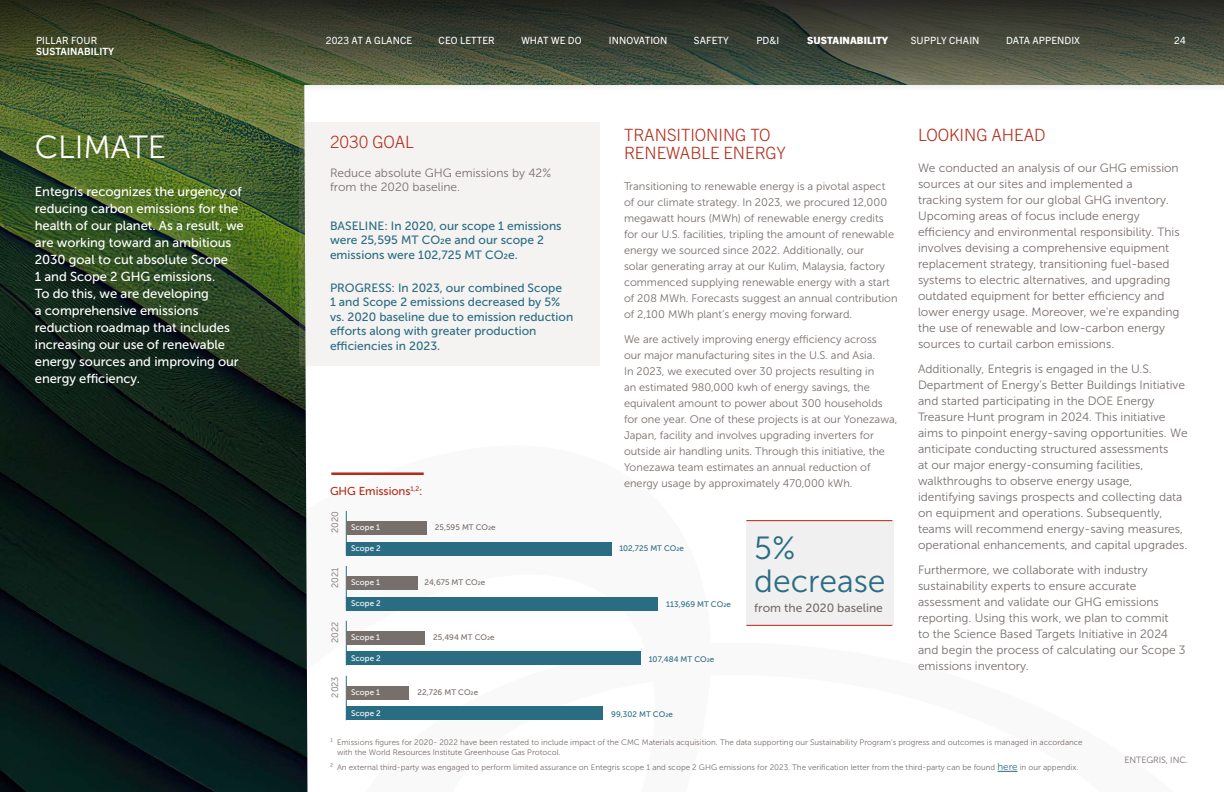
<style>
.page{position:relative;width:1224px;height:792px;background:#fff}
.page>*{position:absolute;margin:0;border:0;box-sizing:border-box;transform-origin:0 0}
.t1{font:32px/33px "Museo Sans 300";color:#296e82}
.t2{font:32px "Museo Sans 300";color:#fff}
.t3{font:300 17px/18px "Trade Gothic Next LT Pro";color:#b32d1b}
.t4{font:13px/17px "Museo Sans 500";letter-spacing:-.005em;color:#fff}
.t5{font:12px/16px "Museo Sans 300";color:#776f6b}
.t6{font:12px/14.4px "Museo Sans 500";color:#2a6d83}
.t7{font:12px "Museo Sans 500";color:#776f6b}
.t8{font:11.5px "Museo Sans 500";letter-spacing:-.005em;color:#b32d1b}
.t9{font:11px/16px "Museo Sans 300";color:#776f6b}
.t10{font:10px "Trade Gothic Next LT Pro";letter-spacing:.01em;color:#fff}
.t11{font:700 10px "Trade Gothic Next LT Pro";letter-spacing:.01em;color:#fff}
.t12{font:800 10px "Trade Gothic Next LT Pro";letter-spacing:.01em;color:#fff}
.t13{font:9.2px "Museo Sans 300";color:#776f6b}
.t14{font:9px "Museo Sans 300";letter-spacing:-.01em;color:#766d6a}
.t15{font:8px/10px "Museo Sans 300";color:#776f6b}
.t16{font:8px "Museo Sans 500";color:#2a6d83}
.t17{font:8px "Museo Sans 500";color:#fff}
.t18{font:8px "Museo Sans 500";color:#776f6b}
.s1{font-size:9.8px;color:#296e82}
</style>
<div class="page">
<img style="left:0;top:92px;width:1018px;height:700px">
<svg style="left:0;top:0;width:1224px;height:92px;background:#4b513f"></svg>
<div style="left:300px;top:122px;width:300px;height:244px;background:#f5f3f2"></div>
<svg style="left:998px;top:771px;width:20px;height:1px"></svg>
<hr style="left:346px;top:511px;width:1px;height:44px;background:#2a6d83">
<hr style="left:346px;top:566px;width:1px;height:44px;background:#2a6d83">
<hr style="left:346px;top:621px;width:1px;height:44px;background:#2a6d83">
<hr style="left:346px;top:676px;width:1px;height:44px;background:#2a6d83">
<div style="left:346px;top:521px;width:80px;height:14px;background:#776f6b"></div>
<div style="left:346px;top:576px;width:72px;height:14px;background:#776f6b"></div>
<div style="left:346px;top:631px;width:79px;height:13px;background:#776f6b"></div>
<div style="left:346px;top:686px;width:63px;height:13px;background:#776f6b"></div>
<div style="left:346px;top:542px;width:265px;height:13px;background:#2a6d83"></div>
<div style="left:346px;top:597px;width:311px;height:13px;background:#2a6d83"></div>
<div style="left:346px;top:652px;width:295px;height:13px;background:#2a6d83"></div>
<div style="left:346px;top:707px;width:257px;height:13px;background:#2a6d83"></div>
<hr style="left:331px;top:472px;width:93px;height:3px;background:#b32d1b">
<div style="left:746px;top:520px;width:148px;height:104px;background:#f1f0f0"></div>
<hr style="left:746px;top:625px;width:146px;height:1px;background:#b92217">
<hr style="left:746px;top:520px;width:146px;height:1px;background:#b92217">
<p class="t10" style="left:36px;top:33px;width:63px">PILLAR FOUR</p>
<p class="t11" style="left:36px;top:44px;width:80px">SUSTAINABILITY</p>
<h1 class="t2" style="left:35px;top:130px;width:133px">CLIMATE</h1>
<p class="t4" style="left:35px;top:184px;width:210px">Entegris recognizes the urgency of reducing carbon emissions for the health of our planet. As a result, we are working toward an ambitious<br>2030 goal to cut absolute Scope<br>1 and Scope 2 GHG emissions.<br>To do this, we are developing<br>a comprehensive emissions reduction roadmap that includes increasing our use of renewable energy sources and improving our energy efficiency.</p>
<p class="t10" style="left:326px;top:33px;width:88px">2023 AT A GLANCE</p>
<p class="t10" style="left:439px;top:33px;width:58px">CEO LETTER</p>
<p class="t10" style="left:521px;top:33px;width:62px">WHAT WE DO</p>
<p class="t10" style="left:609px;top:33px;width:60px">INNOVATION</p>
<p class="t10" style="left:694px;top:33px;width:37px">SAFETY</p>
<p class="t10" style="left:756px;top:33px;width:24px">PD&amp;I</p>
<p class="t12" style="left:807px;top:33px;width:83px">SUSTAINABILITY</p>
<p class="t10" style="left:911px;top:33px;width:70px">SUPPLY CHAIN</p>
<p class="t10" style="left:1006px;top:33px;width:76px">DATA APPENDIX</p>
<p class="t10" style="left:1174px;top:33px;width:13px">24</p>
<h2 class="t3" style="left:330px;top:131px;width:85px">2030 GOAL</h2>
<p class="t5" style="left:330px;top:166px;width:223px;line-height:14.4px">Reduce absolute GHG emissions by 42% from the 2020 baseline.</p>
<p class="t6" style="left:330px;top:218px;width:233px">BASELINE: In 2020, our scope 1 emissions were 25,595 MT CO2e and our scope 2 emissions were 102,725 MT CO2e.</p>
<p class="t6" style="left:330px;top:281px;width:245px">PROGRESS: In 2023, our combined Scope<br>1 and Scope 2 emissions decreased by 5% vs. 2020 baseline due to emission reduction efforts along with greater production efficiencies in 2023.</p>
<p class="t8" style="left:330px;top:484px;width:94px">GHG Emissions<sup>1,2</sup>:</p>
<p class="t13" style="left:330px;top:533px;width:23px;rotate:-90deg">2020</p>
<p class="t13" style="left:330px;top:588px;width:22px;rotate:-90deg">2021</p>
<p class="t13" style="left:330px;top:643px;width:23px;rotate:-90deg">2022</p>
<p class="t13" style="left:330px;top:698px;width:23px;rotate:-90deg">2023</p>
<p class="t18" style="left:435px;top:523px;width:62px">25,595 MT CO2e</p>
<p class="t17" style="left:351px;top:523px;width:31px">Scope 1</p>
<p class="t17" style="left:351px;top:544px;width:31px">Scope 2</p>
<p class="t18" style="left:425px;top:578px;width:62px">24,675 MT CO2e</p>
<p class="t17" style="left:351px;top:578px;width:31px">Scope 1</p>
<p class="t17" style="left:351px;top:599px;width:31px">Scope 2</p>
<p class="t18" style="left:433px;top:633px;width:63px">25,494 MT CO2e</p>
<p class="t17" style="left:351px;top:633px;width:31px">Scope 1</p>
<p class="t17" style="left:351px;top:654px;width:31px">Scope 2</p>
<p class="t18" style="left:418px;top:688px;width:62px">22,726 MT CO2e</p>
<p class="t17" style="left:351px;top:688px;width:31px">Scope 1</p>
<p class="t17" style="left:351px;top:709px;width:31px">Scope 2</p>
<h2 class="t3" style="left:624px;top:125px;width:163px">TRANSITIONING TO<br>RENEWABLE ENERGY</h2>
<p class="t9" style="left:624px;top:178px;width:275px">Transitioning to renewable energy is a pivotal aspect of our climate strategy. In 2023, we procured 12,000 megawatt hours (MWh) of renewable energy credits for our U.S. facilities, tripling the amount of renewable energy we sourced since 2022. Additionally, our<br>solar generating array at our Kulim, Malaysia, factory commenced supplying renewable energy with a start of 208 MWh. Forecasts suggest an annual contribution of 2,100 MWh plant’s energy moving forward.</p>
<p class="t9" style="left:624px;top:331px;width:275px">We are actively improving energy efficiency across<br>our major manufacturing sites in the U.S. and Asia.<br>In 2023, we executed over 30 projects resulting in<br>an estimated 980,000 kwh of energy savings, the equivalent amount to power about 300 households for one year. One of these projects is at our Yonezawa, Japan, facility and involves upgrading inverters for outside air handling units. Through this initiative, the Yonezawa team estimates an annual reduction of energy usage by approximately 470,000 kWh.</p>
<p class="t16" style="left:619px;top:544px;width:66px">102,725 MT CO2e</p>
<p class="t16" style="left:666px;top:599px;width:66px">113,969 MT CO2e</p>
<p class="t16" style="left:649px;top:655px;width:67px">107,484 MT CO2e</p>
<p class="t16" style="left:611px;top:710px;width:63px">99,302 MT CO2e</p>
<h1 class="t1" style="left:754px;top:532px;width:133px">5% decrease</h1>
<p class="t7" style="left:754px;top:601px;width:130px">from the 2020 baseline</p>
<h2 class="t3" style="left:918px;top:125px;width:129px">LOOKING AHEAD</h2>
<p class="t5" style="left:918px;top:160px;width:263px">We conducted an analysis of our GHG emission sources at our sites and implemented a<br>tracking system for our global GHG inventory.<br>Upcoming areas of focus include energy efficiency and environmental responsibility. This involves devising a comprehensive equipment replacement strategy, transitioning fuel-based systems to electric alternatives, and upgrading outdated equipment for better efficiency and lower energy usage. Moreover, we're expanding the use of renewable and low-carbon energy sources to curtail carbon emissions.</p>
<p class="t5" style="left:918px;top:361px;width:271px">Additionally, Entegris is engaged in the U.S.<br>Department of Energy’s Better Buildings Initiative and started participating in the DOE Energy Treasure Hunt program in 2024. This initiative aims to pinpoint energy-saving opportunities. We anticipate conducting structured assessments<br>at our major energy-consuming facilities, walkthroughs to observe energy usage, identifying savings prospects and collecting data on equipment and operations. Subsequently, teams will recommend energy-saving measures, operational enhancements, and capital upgrades.</p>
<p class="t5" style="left:918px;top:562px;width:269px">Furthermore, we collaborate with industry sustainability experts to ensure accurate assessment and validate our GHG emissions reporting. Using this work, we plan to commit<br>to the Science Based Targets Initiative in 2024 and begin the process of calculating our Scope 3 emissions inventory.</p>
<p class="t15" style="left:337px;top:737px;width:747px;text-indent:-7px">¹ Emissions figures for 2020- 2022 have been restated to include impact of the CMC Materials acquisition. The data supporting our Sustainability Program's progress and outcomes is managed in accordance with the World Resources Institute Greenhouse Gas Protocol.</p>
<p class="t15" style="left:330px;top:763px;width:750px">² An external third-party was engaged to perform limited assurance on Entegris scope 1 and scope 2 GHG emissions for 2023. The verification letter from the third-party can be found <span class="s1">here</span> in our appendix.</p>
<p class="t14" style="left:1125px;top:755px;width:65px">ENTEGRIS, INC.</p>
</div>
